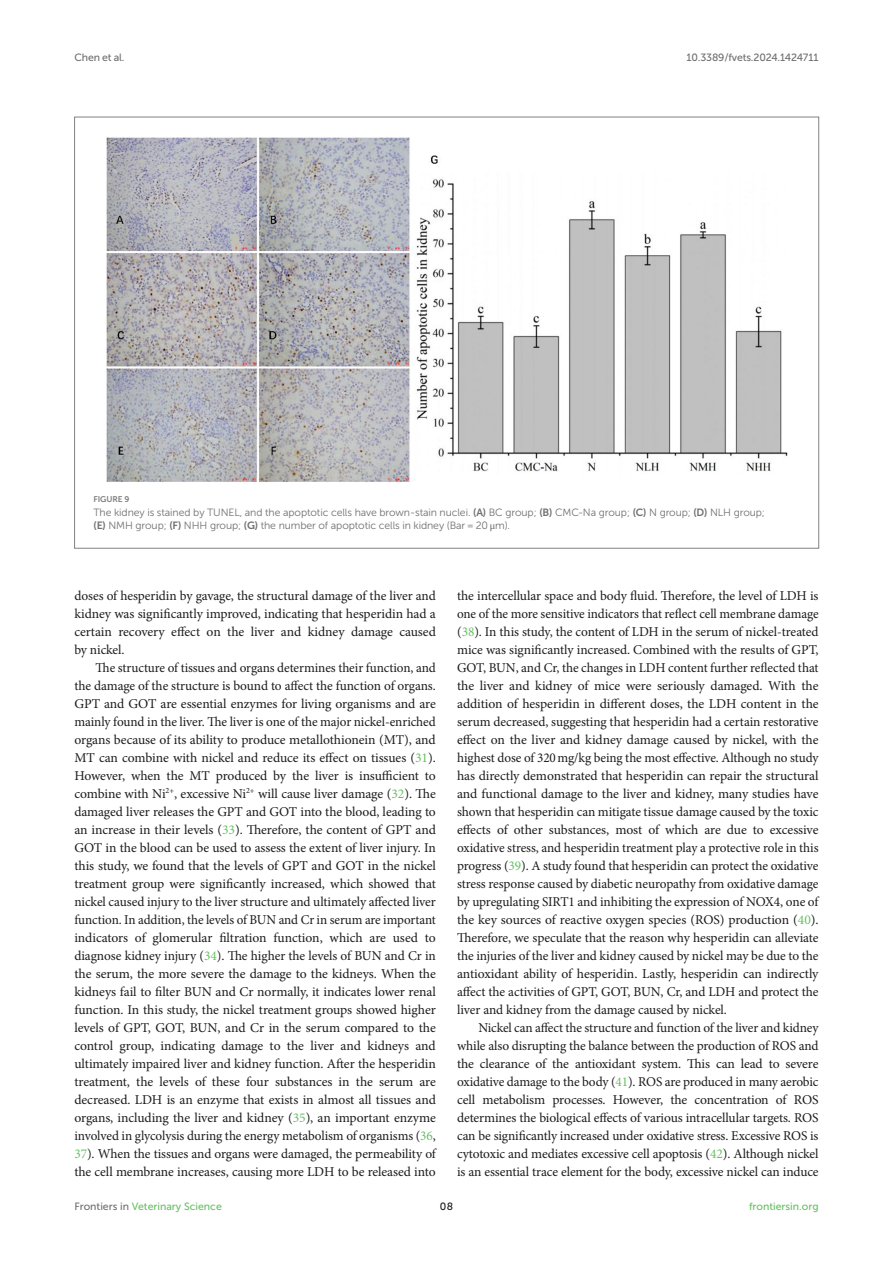
<style>
.page{position:relative;width:893px;height:1263px;background:#fff}
.page>*{position:absolute;margin:0;border:0;box-sizing:border-box;transform-origin:0 0}
.TEXT{font:13.5px/18px "Minion Pro";letter-spacing:-.01em;color:#1b1c1b;text-align:justify}
.FIG_LEG{font:10.5px/13.5px "Museo Sans 300";letter-spacing:-.01em;color:#706f70}
.t1{font:10.5px "Museo Sans 500";color:#65c161}
.t2{font:10.5px "Museo Sans 500";letter-spacing:-.015em;color:#706f70}
.t3{font:10.5px "Museo Sans 500";color:#1b1c1b}
.FIG_HD{font:8.25px "Museo Sans 700";letter-spacing:-.01em;color:#7e7f7f}
.s1{font-family:"Museo Sans 700"}
.s2{font-family:"STIX General"}
.s3{color:#65c161}
.s4{color:#706f70}
</style>
<div class="page">
<img style="left:106px;top:137px;width:682px;height:345px">
<p class="t2" style="left:74px;top:51px;width:52px">Chen et al.</p>
<p class="t2" style="left:687px;top:51px;width:133px">10.3389/fvets.2024.1424711</p>
<p class="FIG_HD" style="left:94px;top:495px;width:37px">FIGURE 9</p>
<p class="FIG_LEG" style="left:94px;top:505px;width:673px">The kidney is stained by TUNEL, and the apoptotic cells have brown-stain nuclei. <span class="s1">(A)</span> BC group; <span class="s1">(B)</span> CMC-Na group; <span class="s1">(C)</span> N group; <span class="s1">(D)</span> NLH group; <span class="s1">(E)</span> NMH group; <span class="s1">(F)</span> NHH group; <span class="s1">(G)</span> the number of apoptotic cells in kidney (Bar = 20 <span class="s2">μ</span>m).</p>
<p class="TEXT" style="left:74px;top:587px;width:363px">doses of hesperidin by gavage, the structural damage of the liver and kidney was significantly improved, indicating that hesperidin had a certain recovery effect on the liver and kidney damage caused by nickel.</p>
<p class="TEXT" style="left:74px;top:659px;width:363px;text-indent:21px">The structure of tissues and organs determines their function, and the damage of the structure is bound to affect the function of organs.<br>GPT and GOT are essential enzymes for living organisms and are mainly found in the liver. The liver is one of the major nickel-enriched organs because of its ability to produce metallothionein (MT), and MT can combine with nickel and reduce its effect on tissues (<span class="s3">31</span>).<br>However, when the MT produced by the liver is insufficient to combine with Ni<sup>2+</sup>, excessive Ni<sup>2+</sup> will cause liver damage (<span class="s3">32</span>). The damaged liver releases the GPT and GOT into the blood, leading to an increase in their levels (<span class="s3">33</span>). Therefore, the content of GPT and GOT in the blood can be used to assess the extent of liver injury. In this study, we found that the levels of GPT and GOT in the nickel treatment group were significantly increased, which showed that nickel caused injury to the liver structure and ultimately affected liver function. In addition, the levels of BUN and Cr in serum are important indicators of glomerular filtration function, which are used to diagnose kidney injury (<span class="s3">34</span>). The higher the levels of BUN and Cr in the serum, the more severe the damage to the kidneys. When the kidneys fail to filter BUN and Cr normally, it indicates lower renal function. In this study, the nickel treatment groups showed higher levels of GPT, GOT, BUN, and Cr in the serum compared to the control group, indicating damage to the liver and kidneys and ultimately impaired liver and kidney function. After the hesperidin treatment, the levels of these four substances in the serum are decreased. LDH is an enzyme that exists in almost all tissues and organs, including the liver and kidney (<span class="s3">35</span>), an important enzyme involved in glycolysis during the energy metabolism of organisms (<span class="s3">36</span>, <span class="s3">37</span>). When the tissues and organs were damaged, the permeability of the cell membrane increases, causing more LDH to be released into</p>
<p class="TEXT" style="left:457px;top:587px;width:363px">the intercellular space and body fluid. Therefore, the level of LDH is one of the more sensitive indicators that reflect cell membrane damage (<span class="s3">38</span>). In this study, the content of LDH in the serum of nickel-treated mice was significantly increased. Combined with the results of GPT, GOT, BUN, and Cr, the changes in LDH content further reflected that the liver and kidney of mice were seriously damaged. With the addition of hesperidin in different doses, the LDH content in the serum decreased, suggesting that hesperidin had a certain restorative effect on the liver and kidney damage caused by nickel, with the highest dose of 320mg/kg being the most effective. Although no study has directly demonstrated that hesperidin can repair the structural and functional damage to the liver and kidney, many studies have shown that hesperidin can mitigate tissue damage caused by the toxic effects of other substances, most of which are due to excessive oxidative stress, and hesperidin treatment play a protective role in this progress (<span class="s3">39</span>). A study found that hesperidin can protect the oxidative stress response caused by diabetic neuropathy from oxidative damage by upregulating SIRT1 and inhibiting the expression of NOX4, one of the key sources of reactive oxygen species (ROS) production (<span class="s3">40</span>).<br>Therefore, we speculate that the reason why hesperidin can alleviate the injuries of the liver and kidney caused by nickel may be due to the antioxidant ability of hesperidin. Lastly, hesperidin can indirectly affect the activities of GPT, GOT, BUN, Cr, and LDH and protect the liver and kidney from the damage caused by nickel.</p>
<p class="TEXT" style="left:457px;top:1019px;width:363px;text-indent:21px">Nickel can affect the structure and function of the liver and kidney while also disrupting the balance between the production of ROS and the clearance of the antioxidant system. This can lead to severe oxidative damage to the body (<span class="s3">41</span>). ROS are produced in many aerobic cell metabolism processes. However, the concentration of ROS determines the biological effects of various intracellular targets. ROS can be significantly increased under oxidative stress. Excessive ROS is cytotoxic and mediates excessive cell apoptosis (<span class="s3">42</span>). Although nickel is an essential trace element for the body, excessive nickel can induce</p>
<p class="t1" style="left:74px;top:1200px;width:149px"><span class="s4">Frontiers in</span> Veterinary Science</p>
<p class="t3" style="left:440px;top:1200px;width:15px">08</p>
<p class="t1" style="left:749px;top:1200px;width:71px">frontiersin.org</p>
</div>
